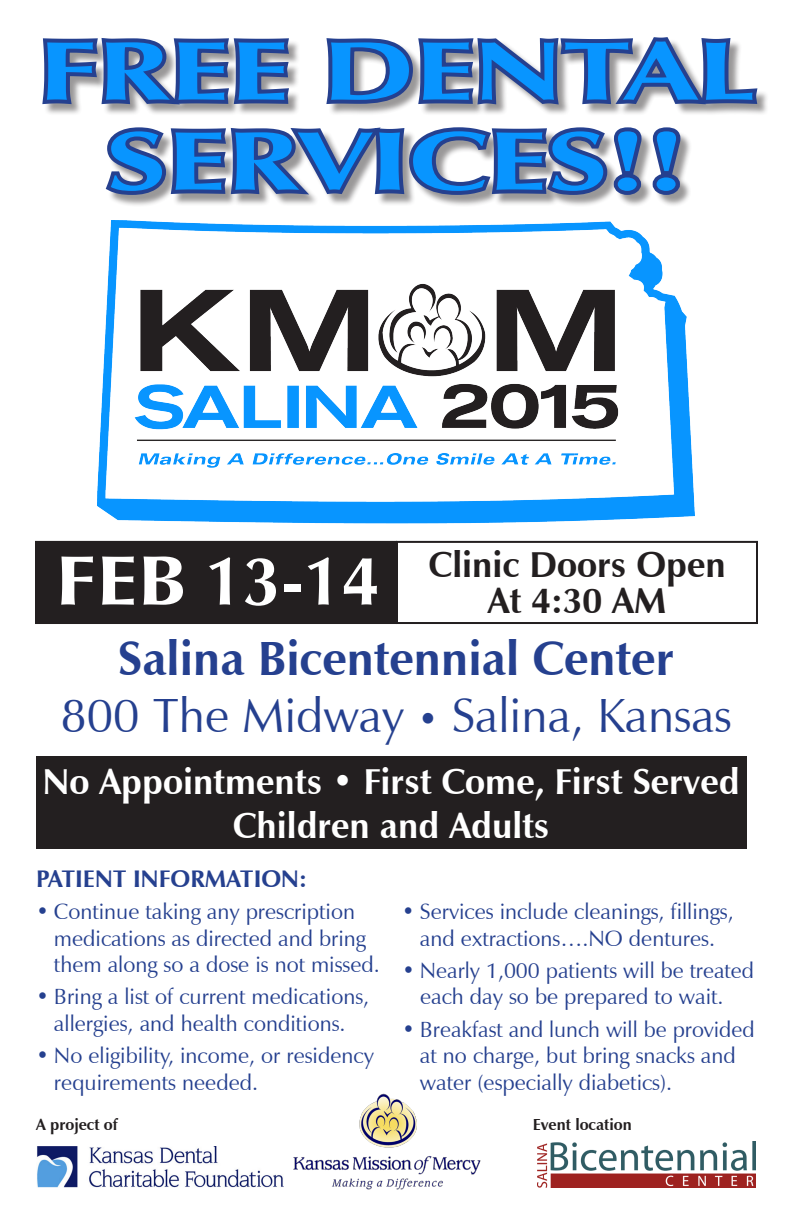
<style>
.page{position:relative;width:792px;height:1224px;background:#fff}
.page>*{position:absolute;margin:0;border:0;box-sizing:border-box;transform-origin:0 0}
.t1{font:700 84px/90px "Zapf Humanist 601 BT";color:#0895ff;text-align:center;scale:1.42 1}
.t2{font:48px/57.6px "Zapf Humanist 601 BT";color:#25408f;text-align:center}
.t3{font:700 36px/43.2px "Zapf Humanist 601 BT";color:#fff;text-align:center}
.t4{font:700 36px/36px "Zapf Humanist 601 BT";color:#231f20}
.t5{font:700 24px "Zapf Humanist 601 BT";color:#25408f}
.t6{font:22px/26.4px "Zapf Humanist 601 BT";color:#25408f}
.t7{font:700 16px "Zapf Humanist 601 BT";color:#231f20}
.s1{font-size:70.6px;color:#fff}
.s2{font-size:69.7px;color:#fff}
.s3{font-weight:700}
.s4{font-size:36px}
</style>
<div class="page">
<img style="left:98px;top:254px;width:596px;height:270px">
<svg style="left:42px;top:37px;width:721px;height:217px"></svg>
<div style="left:36px;top:756px;width:710px;height:93px;background:#231f20"></div>
<img style="left:37px;top:1146px;width:246px;height:42px">
<img style="left:293px;top:1093px;width:188px;height:97px">
<img style="left:538px;top:1141px;width:218px;height:47px">
<div style="left:35px;top:541px;width:362px;height:83px;background:#231f20"></div>
<div style="left:396px;top:541px;width:362px;height:83px;background:#fff;border:2px solid #231f20"></div>
<h1 class="t1" style="left:38px;top:26px;width:506px">FREE DENTAL<br>SERVICES!!</h1>
<h3 class="t4" style="left:488px;top:547px;width:239px;text-indent:-433px"><span class="s1">FEB</span> <span class="s2">13-14</span> Clinic Doors Open<br>At 4:30 AM</h3>
<h2 class="t2" style="left:60px;top:630px;width:673px"><span class="s3">Salina Bicentennial Center<br></span>800 The Midway <span class="s4">•</span> Salina, Kansas</h2>
<h3 class="t3" style="left:43px;top:760px;width:698px">No Appointments • First Come, First Served<br>Children and Adults</h3>
<p class="t5" style="left:36px;top:864px;width:272px">PATIENT INFORMATION:</p>
<p class="t6" style="left:54px;top:898px;width:327px;text-indent:-18px">• Continue taking any prescription medications as directed and bring them along so a dose is not missed.</p>
<p class="t6" style="left:36px;top:984px;width:335px;text-align:center">• Bring a list of current medications, allergies, and health conditions.</p>
<p class="t6" style="left:54px;top:1042px;width:322px;text-indent:-18px">• No eligibility, income, or residency requirements needed.</p>
<p class="t6" style="left:402px;top:898px;width:333px;text-align:center">• Services include cleanings, fillings, and extractions….NO dentures.</p>
<p class="t6" style="left:402px;top:957px;width:354px;text-align:center">• Nearly 1,000 patients will be treated each day so be prepared to wait.</p>
<p class="t6" style="left:420px;top:1016px;width:336px;text-indent:-18px">• Breakfast and lunch will be provided at no charge, but bring snacks and water (especially diabetics).</p>
<p class="t7" style="left:36px;top:1114px;width:83px">A project of</p>
<p class="t7" style="left:533px;top:1114px;width:101px">Event location</p>
</div>
